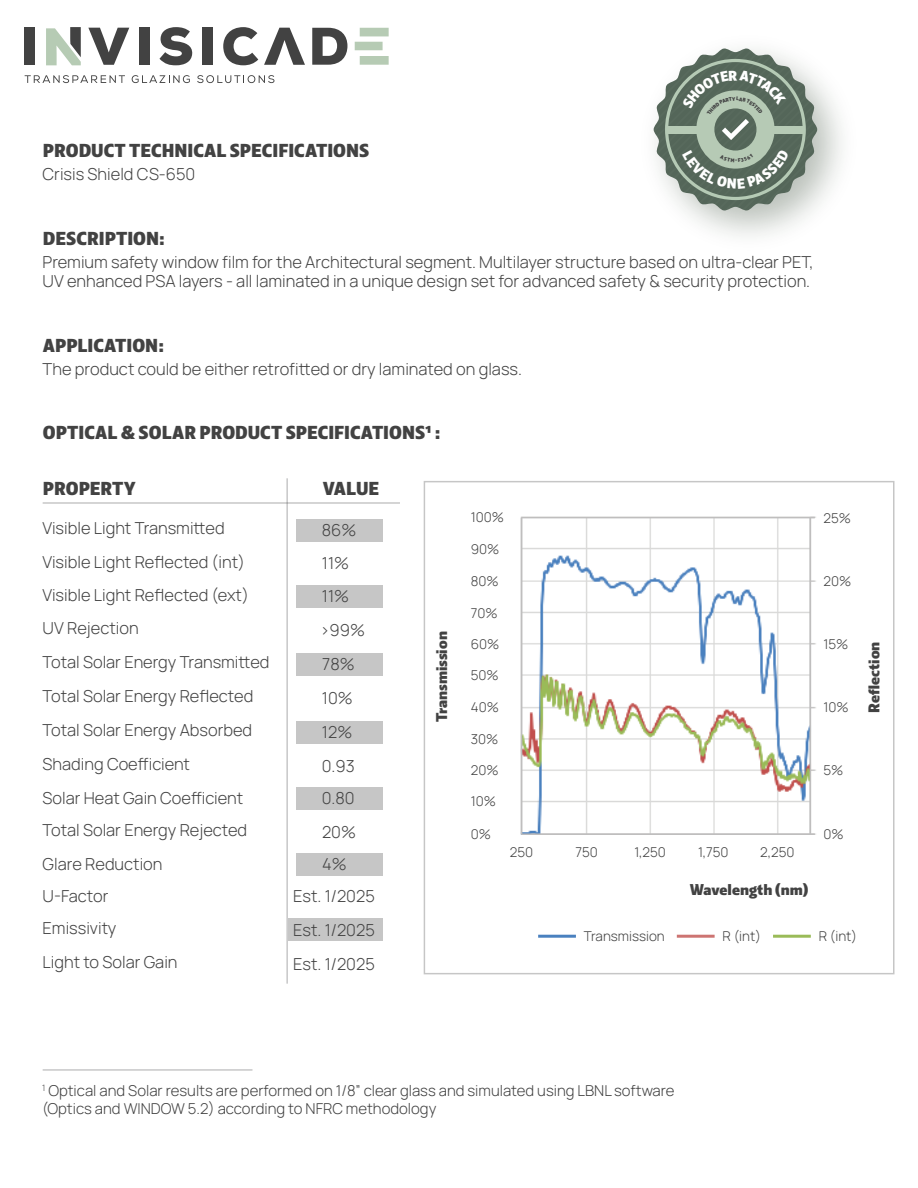
<style>
.page{position:relative;width:918px;height:1188px;background:#fff}
.page>*{position:absolute;margin:0;border:0;box-sizing:border-box;transform-origin:0 0}
.t1{font:900 18px "Kranto";color:#424242}
.t2{font:200 16.5px/19.8px "Manrope";color:#424242}
.t3{font:200 15px/18px "Manrope";color:#424242}
.t4{font:900 15px "Kranto";color:#424242}
.t5{font:200 13.5px "Manrope";color:#424242}
</style>
<div class="page">
<div style="left:25px;top:28px;width:10px;height:37px;background:#424242"></div>
<svg style="left:88px;top:28px;width:41px;height:37px"></svg>
<div style="left:139px;top:28px;width:11px;height:37px;background:#424242"></div>
<svg style="left:159px;top:27px;width:34px;height:38px"></svg>
<div style="left:202px;top:28px;width:10px;height:37px;background:#424242"></div>
<svg style="left:223px;top:27px;width:35px;height:38px"></svg>
<svg style="left:312px;top:28px;width:35px;height:37px"></svg>
<svg style="left:355px;top:28px;width:34px;height:37px"></svg>
<svg style="left:46px;top:27px;width:35px;height:38px"></svg>
<svg style="left:264px;top:28px;width:41px;height:37px"></svg>
<svg style="left:25px;top:75px;width:100px;height:8px"></svg>
<svg style="left:132px;top:75px;width:58px;height:8px"></svg>
<svg style="left:197px;top:75px;width:77px;height:8px"></svg>
<div style="left:296px;top:519px;width:86px;height:23px;background:#c6c6c6"></div>
<div style="left:296px;top:586px;width:86px;height:22px;background:#c6c6c6"></div>
<div style="left:296px;top:653px;width:86px;height:23px;background:#c6c6c6"></div>
<div style="left:296px;top:721px;width:86px;height:22px;background:#c6c6c6"></div>
<div style="left:296px;top:787px;width:86px;height:23px;background:#c6c6c6"></div>
<div style="left:296px;top:853px;width:86px;height:23px;background:#c6c6c6"></div>
<div style="left:288px;top:918px;width:94px;height:23px;background:#c6c6c6"></div>
<img style="left:520px;top:516px;width:296px;height:319px">
<hr style="left:521px;top:517px;width:294px;height:1px;background:#bfbebe">
<hr style="left:521px;top:833px;width:294px;height:2px;background:#bfbebe">
<hr style="left:521px;top:518px;width:1px;height:316px;background:#bfbebe">
<hr style="left:810px;top:518px;width:1px;height:316px;background:#bfbebe">
<hr style="left:538px;top:935px;width:38px;height:3px;background:#4a81bf">
<hr style="left:677px;top:935px;width:38px;height:3px;background:#cd7472">
<hr style="left:773px;top:935px;width:38px;height:3px;background:#9abb58">
<hr style="left:286px;top:478px;width:2px;height:506px;background:#424243">
<hr style="left:43px;top:502px;width:357px;height:2px;background:#424243">
<hr style="left:43px;top:1069px;width:209px;height:2px;background:#424243">
<svg style="left:654px;top:48px;width:163px;height:163px;background:#8f9d92"></svg>
<p class="t1" style="left:43px;top:138px;width:328px">PRODUCT TECHNICAL SPECIFICATIONS</p>
<p class="t2" style="left:43px;top:164px;width:154px">Crisis Shield CS-650</p>
<p class="t1" style="left:43px;top:226px;width:123px">DESCRIPTION:</p>
<p class="t2" style="left:43px;top:251px;width:772px">Premium safety window film for the Architectural segment. Multilayer structure based on ultra-clear PET,<br>UV enhanced PSA layers - all laminated in a unique design set for advanced safety &amp; security protection.</p>
<p class="t1" style="left:43px;top:333px;width:123px">APPLICATION:</p>
<p class="t2" style="left:43px;top:358px;width:481px">The product could be either retrofitted or dry laminated on glass.</p>
<p class="t1" style="left:43px;top:421px;width:399px">OPTICAL &amp; SOLAR PRODUCT SPECIFICATIONS1 :</p>
<p class="t1" style="left:43px;top:476px;width:94px">PROPERTY</p>
<p class="t1" style="left:323px;top:476px;width:58px">VALUE</p>
<p class="t2" style="left:43px;top:518px;width:184px">Visible Light Transmitted</p>
<p class="t2" style="left:322px;top:520px;width:36px">86%</p>
<p class="t2" style="left:43px;top:552px;width:204px">Visible Light Reflected (int)</p>
<p class="t2" style="left:322px;top:553px;width:29px">11%</p>
<p class="t2" style="left:43px;top:585px;width:208px">Visible Light Reflected (ext)</p>
<p class="t2" style="left:322px;top:586px;width:29px">11%</p>
<p class="t2" style="left:43px;top:618px;width:98px">UV Rejection</p>
<p class="t2" style="left:320px;top:620px;width:47px">&gt;99%</p>
<p class="t2" style="left:43px;top:652px;width:228px">Total Solar Energy Transmitted</p>
<p class="t2" style="left:322px;top:654px;width:34px">78%</p>
<p class="t2" style="left:43px;top:686px;width:212px">Total Solar Energy Reflected</p>
<p class="t2" style="left:322px;top:688px;width:32px">10%</p>
<p class="t2" style="left:43px;top:719px;width:211px">Total Solar Energy Absorbed</p>
<p class="t2" style="left:322px;top:721px;width:32px">12%</p>
<p class="t2" style="left:43px;top:753px;width:149px">Shading Coefficient</p>
<p class="t2" style="left:322px;top:755px;width:34px">0.93</p>
<p class="t2" style="left:43px;top:787px;width:202px">Solar Heat Gain Coefficient</p>
<p class="t2" style="left:322px;top:787px;width:34px">0.80</p>
<p class="t2" style="left:43px;top:819px;width:206px">Total Solar Energy Rejected</p>
<p class="t2" style="left:322px;top:821px;width:35px">20%</p>
<p class="t2" style="left:43px;top:853px;width:121px">Glare Reduction</p>
<p class="t2" style="left:322px;top:853px;width:26px">4%</p>
<p class="t2" style="left:43px;top:885px;width:67px">U-Factor</p>
<p class="t2" style="left:293px;top:885px;width:83px">Est. 1/2025</p>
<p class="t2" style="left:43px;top:917px;width:75px">Emissivity</p>
<p class="t2" style="left:293px;top:919px;width:83px">Est. 1/2025</p>
<p class="t2" style="left:43px;top:951px;width:136px">Light to Solar Gain</p>
<p class="t2" style="left:293px;top:953px;width:83px">Est. 1/2025</p>
<p class="t5" style="left:471px;top:508px;width:35px">100%</p>
<p class="t5" style="left:471px;top:539px;width:30px">90%</p>
<p class="t5" style="left:471px;top:572px;width:29px">80%</p>
<p class="t5" style="left:471px;top:603px;width:28px">70%</p>
<p class="t5" style="left:471px;top:634px;width:30px">60%</p>
<p class="t5" style="left:471px;top:666px;width:29px">50%</p>
<p class="t5" style="left:471px;top:698px;width:30px">40%</p>
<p class="t5" style="left:471px;top:729px;width:29px">30%</p>
<p class="t5" style="left:471px;top:761px;width:29px">20%</p>
<p class="t5" style="left:471px;top:792px;width:27px">10%</p>
<p class="t5" style="left:471px;top:825px;width:22px">0%</p>
<p class="t5" style="left:823px;top:825px;width:22px">0%</p>
<p class="t5" style="left:823px;top:508px;width:29px">25%</p>
<p class="t5" style="left:823px;top:572px;width:29px">20%</p>
<p class="t4" style="left:432px;top:722px;width:92px;rotate:-90deg">Transmission</p>
<p class="t4" style="left:864px;top:713px;width:72px;rotate:-90deg">Re ection</p>
<p class="t5" style="left:823px;top:634px;width:26px">15%</p>
<p class="t5" style="left:823px;top:698px;width:27px">10%</p>
<p class="t5" style="left:823px;top:761px;width:21px">5%</p>
<p class="t5" style="left:510px;top:843px;width:25px">250</p>
<p class="t5" style="left:576px;top:843px;width:24px">750</p>
<p class="t5" style="left:635px;top:843px;width:33px">1,250</p>
<p class="t5" style="left:698px;top:843px;width:32px">1,750</p>
<p class="t5" style="left:760px;top:843px;width:36px">2,250</p>
<p class="t4" style="left:690px;top:880px;width:120px">Wavelength (nm)</p>
<p class="t5" style="left:584px;top:927px;width:82px">Transmission</p>
<p class="t5" style="left:723px;top:927px;width:40px">R (int)</p>
<p class="t5" style="left:819px;top:927px;width:40px">R (int)</p>
<p class="t3" style="left:42px;top:1081px;width:634px"><sup>1</sup> Optical and Solar results are performed on 1/8” clear glass and simulated using LBNL software (Optics and WINDOW 5.2) according to NFRC methodology</p>
</div>
